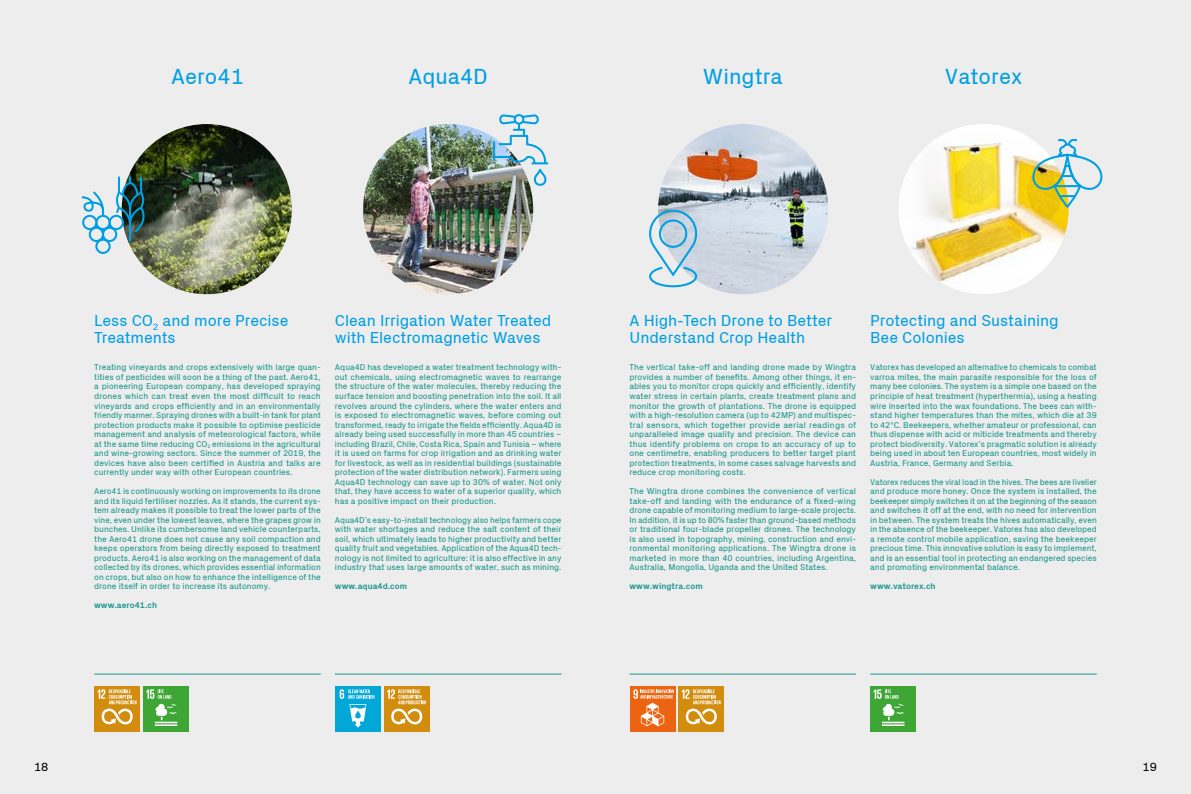
<style>
.page{position:relative;width:1191px;height:794px;background:#fff}
.page>*{position:absolute;margin:0;border:0;box-sizing:border-box;transform-origin:0 0}
.t1{font:22px "Px Grotesk";color:#009fe3}
.t2{font:16px/17px "Px Grotesk";letter-spacing:-.005em;color:#009fe3}
.t3{font:12px "Px Grotesk";color:#000}
.t4{font:8.5px/9.5px "Px Grotesk";color:#16968d;text-align:justify}
.t5{font:700 8.5px "Px Grotesk";color:#16968d}
</style>
<div class="page">
<div style="left:0;top:0;width:595px;height:794px;background:#ededed"></div>
<div style="left:595px;top:0;width:596px;height:794px;background:#ededed"></div>
<img style="left:122px;top:124px;width:170px;height:170px;border-radius:85px">
<img style="left:363px;top:124px;width:170px;height:170px;border-radius:85px">
<img style="left:898px;top:124px;width:170px;height:170px;border-radius:85px">
<img style="left:658px;top:124px;width:170px;height:170px">
<hr style="left:94px;top:673px;width:227px;height:1px;background:#16968d">
<hr style="left:335px;top:673px;width:226px;height:1px;background:#16968d">
<hr style="left:629px;top:673px;width:227px;height:1px;background:#16968d">
<hr style="left:870px;top:673px;width:226px;height:1px;background:#16968d">
<div style="left:94px;top:685px;width:46px;height:46px;background:#d28d0e"></div>
<svg style="left:98px;top:689px;width:38px;height:35px"></svg>
<div style="left:143px;top:685px;width:46px;height:46px;background:#3ea635"></div>
<hr style="left:155px;top:721px;width:22px;height:2px;background:#fff">
<hr style="left:155px;top:724px;width:22px;height:2px;background:#fff">
<svg style="left:146px;top:689px;width:31px;height:31px"></svg>
<div style="left:335px;top:685px;width:46px;height:46px;background:#00a7d7"></div>
<svg style="left:340px;top:689px;width:34px;height:38px"></svg>
<div style="left:384px;top:685px;width:46px;height:46px;background:#d28d0e"></div>
<svg style="left:387px;top:689px;width:39px;height:35px"></svg>
<div style="left:678px;top:685px;width:46px;height:46px;background:#d28d0e"></div>
<svg style="left:682px;top:689px;width:38px;height:35px"></svg>
<div style="left:629px;top:685px;width:46px;height:46px;background:#ec6411"></div>
<svg style="left:633px;top:689px;width:41px;height:37px"></svg>
<div style="left:870px;top:685px;width:46px;height:46px;background:#3ea635"></div>
<hr style="left:882px;top:721px;width:22px;height:2px;background:#fff">
<hr style="left:882px;top:724px;width:22px;height:2px;background:#fff">
<svg style="left:873px;top:689px;width:31px;height:31px"></svg>
<div style="left:95px;top:239px;width:16px;height:15px;border:2px solid #009fe3;border-radius:50%"></div>
<svg style="left:81px;top:177px;width:68px;height:66px"></svg>
<svg style="left:649px;top:209px;width:49px;height:79px"></svg>
<svg style="left:1031px;top:139px;width:72px;height:70px"></svg>
<img style="left:492px;top:114px;width:55px;height:73px">
<h1 class="t1" style="left:171px;top:64px;width:74px">Aero41</h1>
<h1 class="t1" style="left:408px;top:64px;width:81px">Aqua4D</h1>
<h1 class="t1" style="left:703px;top:64px;width:81px">Wingtra</h1>
<h1 class="t1" style="left:944px;top:64px;width:79px">Vatorex</h1>
<h2 class="t2" style="left:94px;top:312px;width:196px">Less CO<sub>2</sub> and more Precise<br>Treatments</h2>
<p class="t4" style="left:94px;top:363px;width:228px">Treating vineyards and crops extensively with large quan&shy;tities of pesticides will soon be a thing of the past. Aero41, a pioneering European company, has developed spraying drones which can treat even the most difficult to reach vineyards and crops efficiently and in an environmentally friendly manner. Spraying drones with a built-in tank for plant protection products make it possible to optimise pesticide management and analysis of meteorological factors, while at the same time reducing CO<sub>2</sub> emissions in the agricultural and wine-growing sectors. Since the summer of 2019, the devices have also been certified in Austria and talks are currently under way with other European countries.</p>
<p class="t4" style="left:94px;top:486px;width:228px">Aero41 is continuously working on improvements to its drone and its liquid fertiliser nozzles. As it stands, the current sys&shy;tem already makes it possible to treat the lower parts of the vine, even under the lowest leaves, where the grapes grow in bunches. Unlike its cumbersome land vehicle counterparts, the Aero41 drone does not cause any soil compaction and keeps operators from being directly exposed to treatment products. Aero41 is also working on the management of data collected by its drones, which provides essential information on crops, but also on how to enhance the intelligence of the drone itself in order to increase its autonomy.</p>
<p class="t5" style="left:94px;top:600px;width:64px">www.aero41.ch</p>
<h2 class="t2" style="left:335px;top:312px;width:218px">Clean Irrigation Water Treated with Electromagnetic Waves</h2>
<p class="t4" style="left:335px;top:363px;width:228px">Aqua4D has developed a water treatment technology with&shy;out chemicals, using electromagnetic waves to rearrange the structure of the water molecules, thereby reducing the surface tension and boosting penetration into the soil. It all revolves around the cylinders, where the water enters and is exposed to electromagnetic waves, before coming out transformed, ready to irrigate the fields efficiently. Aqua4D is already being used successfully in more than 45 countries – including Brazil, Chile, Costa Rica, Spain and Tunisia – where it is used on farms for crop irrigation and as drinking water for livestock, as well as in residential buildings (sustainable protection of the water distribution network). Farmers using Aqua4D technology can save up to 30% of water. Not only that, they have access to water of a superior quality, which has a positive impact on their production.</p>
<p class="t4" style="left:335px;top:515px;width:228px">Aqua4D’s easy-to-install technology also helps farmers cope with water shortages and reduce the salt content of their soil, which ultimately leads to higher productivity and better quality fruit and vegetables. Application of the Aqua4D tech&shy;nology is not limited to agriculture: it is also effective in any industry that uses large amounts of water, such as mining.</p>
<p class="t5" style="left:335px;top:581px;width:74px">www.aqua4d.com</p>
<h2 class="t2" style="left:629px;top:312px;width:204px">A High-Tech Drone to Better<br>Understand Crop Health</h2>
<p class="t4" style="left:629px;top:363px;width:228px">The vertical take-off and landing drone made by Wingtra provides a number of benefits. Among other things, it en&shy;ables you to monitor crops quickly and efficiently, identify water stress in certain plants, create treatment plans and monitor the growth of plantations. The drone is equipped with a high-resolution camera (up to 42MP) and multispec&shy;tral sensors, which together provide aerial readings of unparalleled image quality and precision. The device can thus identify problems on crops to an accuracy of up to one centimetre, enabling producers to better target plant protection treatments, in some cases salvage harvests and reduce crop monitoring costs.</p>
<p class="t4" style="left:629px;top:486px;width:228px">The Wingtra drone combines the convenience of vertical take-off and landing with the endurance of a fixed-wing drone capable of monitoring medium to large-scale projects.<br>In addition, it is up to 80% faster than ground-based methods or traditional four-blade propeller drones. The technology is also used in topography, mining, construction and envi&shy;ronmental monitoring applications. The Wingtra drone is marketed in more than 40 countries, including Argentina, Australia, Mongolia, Uganda and the United States.</p>
<p class="t5" style="left:629px;top:581px;width:75px">www.wingtra.com</p>
<h2 class="t2" style="left:870px;top:312px;width:190px">Protecting and Sustaining<br>Bee Colonies</h2>
<p class="t4" style="left:870px;top:363px;width:228px">Vatorex has developed an alternative to chemicals to combat varroa mites, the main parasite responsible for the loss of many bee colonies. The system is a simple one based on the principle of heat treatment (hyperthermia), using a heating wire inserted into the wax foundations. The bees can with&shy;stand higher temperatures than the mites, which die at 39 to 42°C. Beekeepers, whether amateur or professional, can thus dispense with acid or miticide treatments and thereby protect biodiversity. Vatorex’s pragmatic solution is already being used in about ten European countries, most widely in Austria, France, Germany and Serbia.</p>
<p class="t4" style="left:870px;top:477px;width:228px">Vatorex reduces the viral load in the hives. The bees are livelier and produce more honey. Once the system is installed, the beekeeper simply switches it on at the beginning of the season and switches it off at the end, with no need for intervention in between. The system treats the hives automatically, even in the absence of the beekeeper. Vatorex has also developed a remote control mobile application, saving the beekeeper precious time. This innovative solution is easy to implement, and is an essential tool in protecting an endangered species and promoting environmental balance.</p>
<p class="t5" style="left:870px;top:581px;width:67px">www.vatorex.ch</p>
<h3 class="t3" style="left:34px;top:759px;width:16px">18</h3>
<h3 class="t3" style="left:1142px;top:759px;width:16px">19</h3>
</div>
